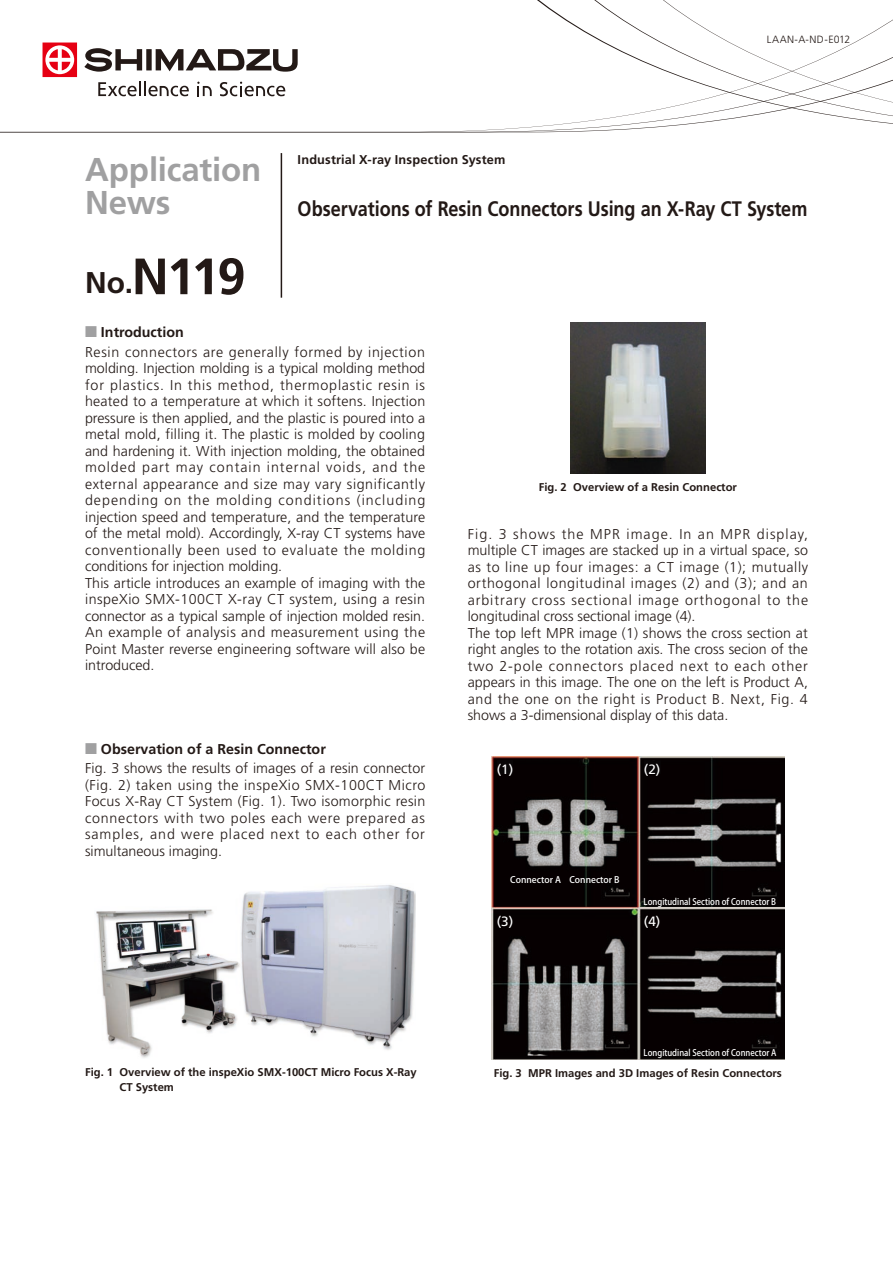
<style>
.page{position:relative;width:893px;height:1263px;background:#fff}
.page>*{position:absolute;margin:0;border:0;box-sizing:border-box;transform-origin:0 0}
.t1{font:700 51px "Frutiger";color:#231916}
.t2{font:700 33px/33px "Frutiger";letter-spacing:-.005em;color:#a0a0a1}
.t3{font:700 30px "Frutiger";color:#231916}
.t4{font:700 21px "Frutiger";letter-spacing:-.005em;color:#231916;scale:.86 1}
.t5{font:300 14.25px/16.5px "Frutiger";letter-spacing:.015em;color:#231916}
.t6{font:700 14.25px "Frutiger";color:#231916}
.t7{font:300 14.25px "Frutiger";letter-spacing:.075em;color:#231916}
.t8{font:13.5px "Frutiger";color:#fff}
.t9{font:700 12.75px "Frutiger";letter-spacing:.01em;color:#231916}
.t10{font:700 11.25px "Frutiger";color:#231916}
.t11{font:300 10.5px "Frutiger";letter-spacing:.03em;color:#231916}
.t12{font:500 9px "Koz Go Pro";color:#fff;scale:.9 1}
.t13{font:500 9px "Koz Go Pro";color:#fff}
.s1{font-size:30px}
.s2{color:#a0a0a1}
.s3{font-family:"Koz Go Pro";font-weight:500;font-size:12px}
</style>
<div class="page">
<svg style="left:0;top:42px;width:414px;height:90px"></svg>
<svg style="left:540px;top:0;width:353px;height:132px"></svg>
<svg style="left:43px;top:43px;width:34px;height:34px"></svg>
<svg style="left:84px;top:48px;width:58px;height:24px"></svg>
<div style="left:146px;top:49px;width:6px;height:21px;background:#231916"></div>
<svg style="left:156px;top:49px;width:142px;height:23px"></svg>
<svg style="left:98px;top:81px;width:91px;height:15px"></svg>
<svg style="left:197px;top:82px;width:15px;height:14px"></svg>
<svg style="left:220px;top:82px;width:65px;height:14px"></svg>
<hr style="left:281px;top:153px;width:1px;height:145px;background:#231916">
<img style="left:96px;top:885px;width:319px;height:173px">
<img style="left:571px;top:323px;width:134px;height:150px">
<img style="left:491px;top:756px;width:293px;height:303px">
<div style="left:497px;top:760px;width:15px;height:14px;background:#090607"></div>
<div style="left:644px;top:760px;width:17px;height:14px;background:#090607"></div>
<p class="t11" style="left:767px;top:33px;width:85px">LAAN A- -ND E- 012</p>
<h2 class="t2" style="left:85px;top:153px;width:178px">Application<br>News</h2>
<h1 class="t1" style="left:125px;top:246px;width:122px">N<span class="s1">.</span> 119</h1>
<h3 class="t3" style="left:85px;top:265px;width:42px">No</h3>
<p class="t6" style="left:85px;top:324px;width:100px"><span class="s2">■</span> Introduction</p>
<p class="t9" style="left:298px;top:152px;width:209px">Industrial X-ray Inspection System</p>
<h3 class="t4" style="left:298px;top:196px;width:594px">Observations of Resin Connectors Using an -X Ray CT System</h3>
<p class="t5" style="left:85px;top:344px;width:342px">Resin connectors are generally formed by injection molding. Injection molding is a typical molding method for plastics. In this method, thermoplastic resin is heated to a temperature at which it softens. Injection pressure is then applied, and the plastic is poured into a metal mold, filling .i t The plastic is molded by cooling and hardening .i t With injection molding, the obtained molded part may contain internal voids, and the external appearance and size may vary significantly depending on the molding conditions (including injection speed and temperature, and the temperature of the metal mold .) Accordingly X, -ray CT systems have conventionally been used to evaluate the molding conditions for injection molding.<br>This article introduces an example of imaging with the inspeXio SMX-100CT X-ray CT system, using a resin connector as a typical sample of injection molded resin.<br>An example of analysis and measurement using the Point Master reverse engineering software will also be introduced.</p>
<p class="t6" style="left:85px;top:740px;width:242px"><span class="s2">■</span> Observation of a Resin Connector</p>
<p class="t5" style="left:85px;top:760px;width:342px;text-align:justify">Fig 3. shows the results of images of a resin connector (Fig 2. ) taken using the inspeXio SMX-100CT Micro Focus X-Ray CT System (Fig .)1. Two isomorphic resin connectors with two poles each were prepared as samples, and were placed next to each other for simultaneous imaging.</p>
<p class="t10" style="left:573px;top:481px;width:165px">Overview of a Resin Connector</p>
<p class="t10" style="left:539px;top:481px;width:30px">Fig 2.</p>
<p class="t5" style="left:513px;top:526px;width:44px">shows</p>
<p class="t5" style="left:562px;top:526px;width:23px">the</p>
<p class="t7" style="left:757px;top:526px;width:53px">display,</p>
<p class="t5" style="left:468px;top:526px;width:342px">Fig 3.<br>multiple CT images are stacked up in a virtual space, so as to line up four images a: CT image (1); mutually orthogonal longitudinal images (2) and (3); and an arbitrary cross sectional image orthogonal to the longitudinal cross sectional image . (4)<br>The top left MPR image (1) shows the cross section at right angles to the rotation axis. The cross secion of the two 2-pole connectors placed next to each other appears in this image. The one on the left is Product A, and the one on the right is Product B. Next, Fig 4. shows a 3-dimensional display of this data.</p>
<p class="t5" style="left:626px;top:526px;width:48px">image.</p>
<p class="t5" style="left:590px;top:526px;width:31px">MPR</p>
<p class="t5" style="left:679px;top:526px;width:14px">In</p>
<p class="t5" style="left:720px;top:526px;width:31px">MPR</p>
<p class="t5" style="left:698px;top:526px;width:18px">an</p>
<p class="t8" style="left:497px;top:761px;width:18px"><span class="s3">1</span> (1)</p>
<p class="t8" style="left:644px;top:761px;width:18px"><sup>21</sup> (2)</p>
<p class="t13" style="left:510px;top:874px;width:52px">Connector A</p>
<p class="t13" style="left:569px;top:874px;width:52px">Connector B</p>
<p class="t8" style="left:497px;top:913px;width:18px">(3)</p>
<p class="t12" style="left:644px;top:896px;width:149px">Longitudinal Section of Connector B</p>
<p class="t8" style="left:644px;top:914px;width:18px">(4)</p>
<p class="t10" style="left:85px;top:1066px;width:30px">Fig 1.</p>
<p class="t10" style="left:119px;top:1066px;width:299px">Overview of the inspeXio SMX-100CT Micro Focus X-Ray</p>
<p class="t10" style="left:120px;top:1080px;width:56px">CT System</p>
<p class="t12" style="left:644px;top:1046px;width:149px">Longitudinal Section of Connector A</p>
<p class="t10" style="left:528px;top:1067px;width:255px">MPR Images and D3 Images of Resin Connectors</p>
<p class="t10" style="left:494px;top:1067px;width:30px">Fig 3.</p>
</div>
